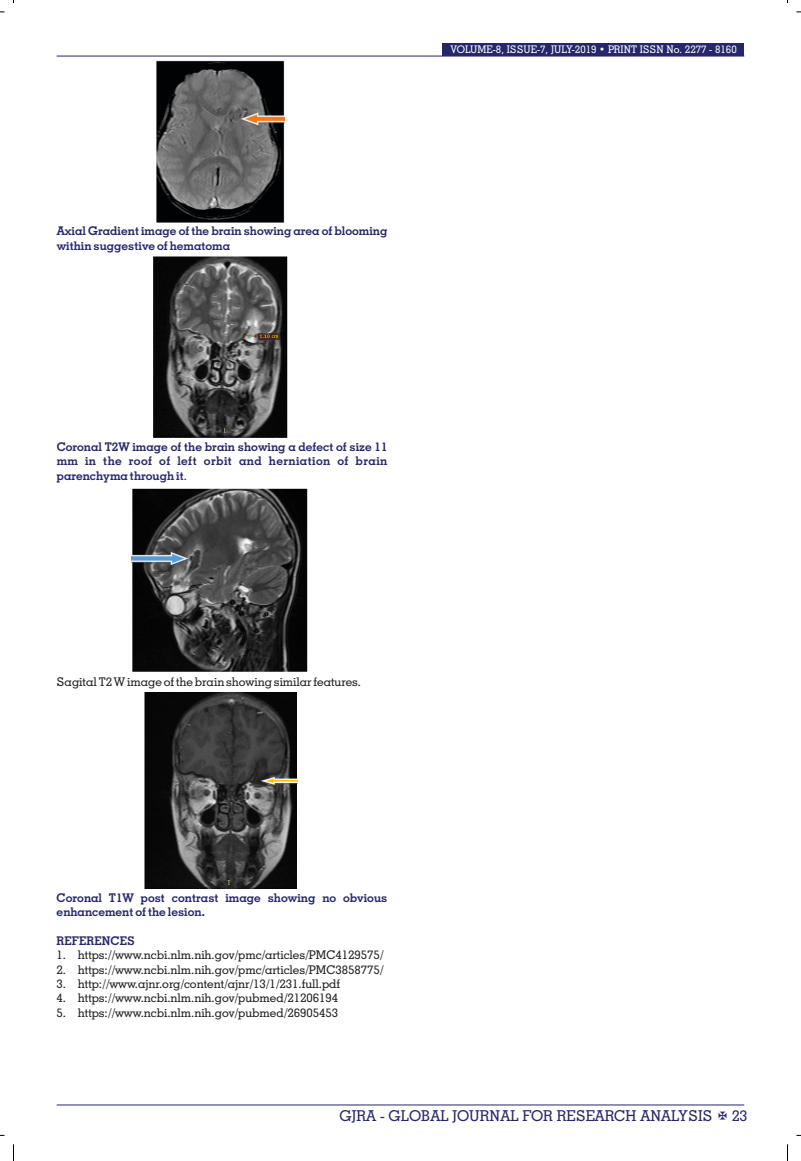
<style>
.page{position:relative;width:801px;height:1161px;background:#fff}
.page>*{position:absolute;margin:0;border:0;box-sizing:border-box;transform-origin:0 0}
.t1{font:500 15px "Geometric Slab 703 BT";color:#26266b}
.t2{font:500 12px "Geometric Slab 703 BT";color:#231f20}
.t3{font:700 12px/14.4px "Geometric Slab 703 BT";color:#26266b}
.t4{font:500 10.5px "Geometric Slab 703 BT";color:#fff}
.s1{font-weight:500}
</style>
<div class="page">
<hr style="left:57px;top:1105px;width:687px;height:1px;background:#26266b">
<hr style="left:57px;top:56px;width:687px;height:1px;background:#26266b">
<img style="left:156px;top:60px;width:129px;height:163px">
<img style="left:153px;top:256px;width:135px;height:182px">
<img style="left:132px;top:488px;width:176px;height:184px">
<img style="left:144px;top:692px;width:153px;height:197px">
<svg style="left:13px;top:1144px;width:1px;height:17px"></svg>
<svg style="left:787px;top:1144px;width:1px;height:17px"></svg>
<div style="left:442px;top:43px;width:302px;height:13px;background:#26266b"></div>
<p class="t4" style="left:450px;top:45px;width:288px">VOLUME-8, ISSUE-7, JULY-2019 • PRINT ISSN No. 2277 - 8160</p>
<p class="t3" style="left:57px;top:225px;width:332px">Axial Gradient image of the brain showing area of blooming within suggestive of hematoma</p>
<p class="t3" style="left:57px;top:441px;width:332px;text-align:justify">Coronal T2W image of the brain showing a defect of size 11 mm in the roof of left orbit and herniation of brain parenchyma through it<span class="s1">.</span></p>
<p class="t2" style="left:57px;top:677px;width:306px">Sagital T2 W image of the brain showing similar features.</p>
<p class="t3" style="left:57px;top:891px;width:332px">Coronal T1W post contrast image showing no obvious enhancement of the lesion.</p>
<p class="t3" style="left:57px;top:935px;width:80px">REFERENCES</p>
<p class="t2" style="left:57px;top:950px;width:328px">1. https://www.ncbi.nlm.nih.gov/pmc/articles/PMC4129575/</p>
<p class="t2" style="left:57px;top:965px;width:328px">2. https://www.ncbi.nlm.nih.gov/pmc/articles/PMC3858775/</p>
<p class="t2" style="left:57px;top:979px;width:285px">3. http://www.ajnr.org/content/ajnr/13/1/231.full.pdf</p>
<p class="t2" style="left:57px;top:993px;width:283px">4. https://www.ncbi.nlm.nih.gov/pubmed/21206194</p>
<p class="t2" style="left:57px;top:1008px;width:283px">5. https://www.ncbi.nlm.nih.gov/pubmed/26905453</p>
<p class="t1" style="left:339px;top:1109px;width:375px">GJRA - GLOBAL JOURNAL FOR RESEARCH ANALYSIS</p>
<p class="t1" style="left:732px;top:1109px;width:17px">23</p>
</div>
